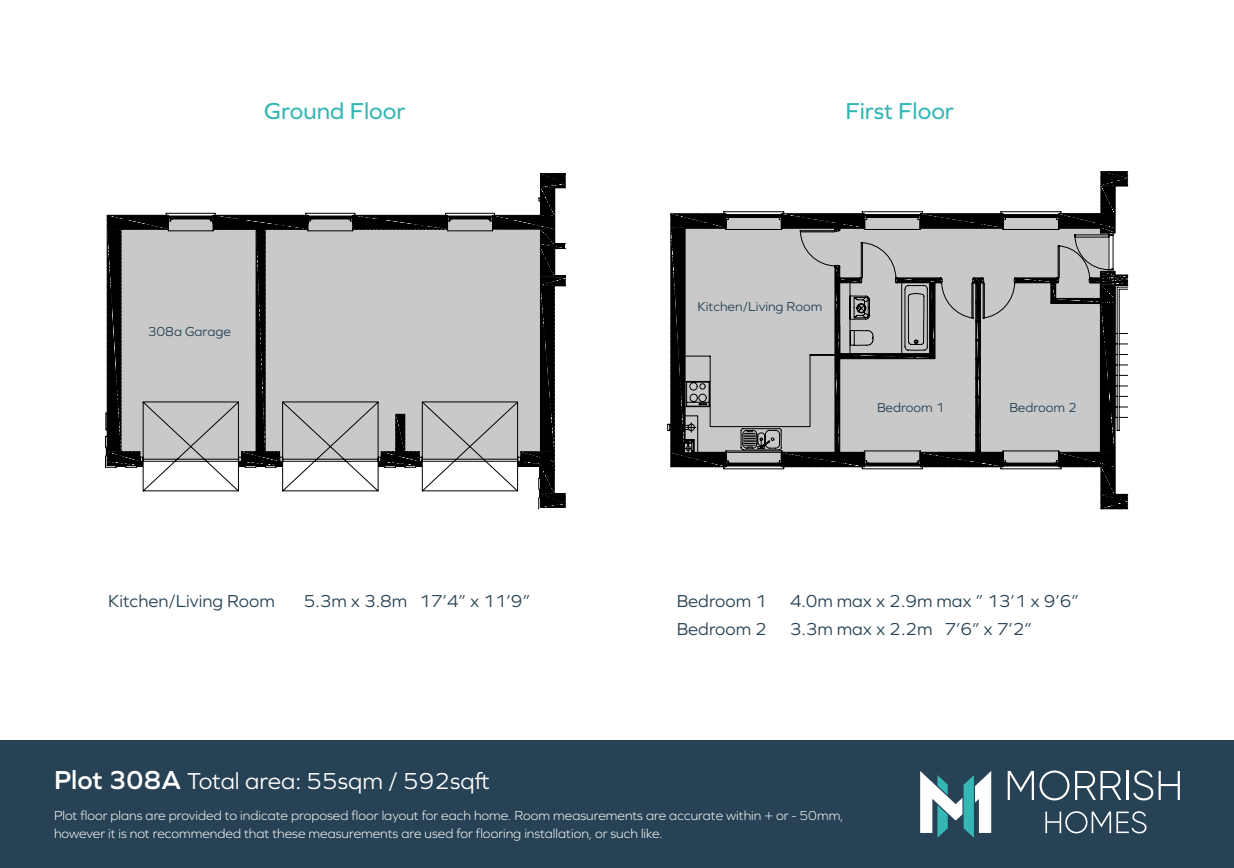
<style>
.page{position:relative;width:1234px;height:868px;background:#fff}
.page>*{position:absolute;margin:0;border:0;box-sizing:border-box;transform-origin:0 0}
.t1{font:24px "Graphie";color:#fff}
.t2{font:24px "Graphie";color:#34b7b5}
.t3{font:18px/27px "Graphie";color:#264254}
.t4{font:300 13.5px/18px "Graphie";color:#fff}
.t5{font:13.5px "Graphie";color:#264254}
.s1{font-weight:600;font-size:27px}
</style>
<div class="page">
<svg style="left:676px;top:177px;width:452px;height:332px"></svg>
<svg style="left:1002px;top:245px;width:126px;height:222px;background:#c2c2c2"></svg>
<svg style="left:667px;top:213px;width:335px;height:254px;background:#a1a1a1"></svg>
<svg style="left:1015px;top:171px;width:112px;height:337px"></svg>
<div style="left:0;top:740px;width:1233px;height:127px;background:#264254"></div>
<svg style="left:106px;top:179px;width:460px;height:322px"></svg>
<svg style="left:105px;top:197px;width:461px;height:269px;background:#c8c8c8"></svg>
<svg style="left:353px;top:215px;width:94px;height:14px"></svg>
<svg style="left:380px;top:414px;width:40px;height:51px;background:#707070"></svg>
<svg style="left:213px;top:215px;width:95px;height:250px;background:#a2a2a2"></svg>
<svg style="left:107px;top:215px;width:61px;height:250px;background:#8b8b8b"></svg>
<svg style="left:492px;top:173px;width:73px;height:334px"></svg>
<svg style="left:1007px;top:770px;width:26px;height:29px"></svg>
<svg style="left:1039px;top:770px;width:82px;height:30px"></svg>
<hr style="left:1125px;top:770px;width:2px;height:29px;background:#fff">
<svg style="left:1133px;top:770px;width:46px;height:30px"></svg>
<svg style="left:1045px;top:811px;width:65px;height:22px"></svg>
<svg style="left:1116px;top:811px;width:30px;height:22px"></svg>
<svg style="left:920px;top:771px;width:70px;height:66px"></svg>
<h1 class="t2" style="left:264px;top:97px;width:143px">Ground Floor</h1>
<p class="t5" style="left:148px;top:324px;width:85px">308a Garage</p>
<h1 class="t2" style="left:845px;top:97px;width:110px">First Floor</h1>
<p class="t5" style="left:697px;top:298px;width:126px">Kitchen/Living Room</p>
<p class="t5" style="left:876px;top:399px;width:69px">Bedroom 1</p>
<p class="t5" style="left:1009px;top:399px;width:69px">Bedroom 2</p>
<h2 class="t3" style="left:108px;top:587px;width:168px">Kitchen/Living Room</h2>
<h2 class="t3" style="left:304px;top:587px;width:228px">5.3m x 3.8m 17’4” x 11’9”</h2>
<h2 class="t3" style="left:789px;top:587px;width:291px">4.0m max x 2.9m max ” 13’1 x 9’6”<br>3.3m max x 2.2m 7’6” x 7’2”</h2>
<h2 class="t3" style="left:676px;top:587px;width:91px">Bedroom 1<br>Bedroom 2</h2>
<h1 class="t1" style="left:54px;top:766px;width:437px"><span class="s1">Plot 308A</span> Total area: 55sqm / 592sqft</h1>
<p class="t4" style="left:54px;top:806px;width:790px">Plot floor plans are provided to indicate proposed floor layout for each home. Room measurements are accurate within + or - 50mm, however it is not recommended that these measurements are used for flooring installation, or such like.</p>
</div>
